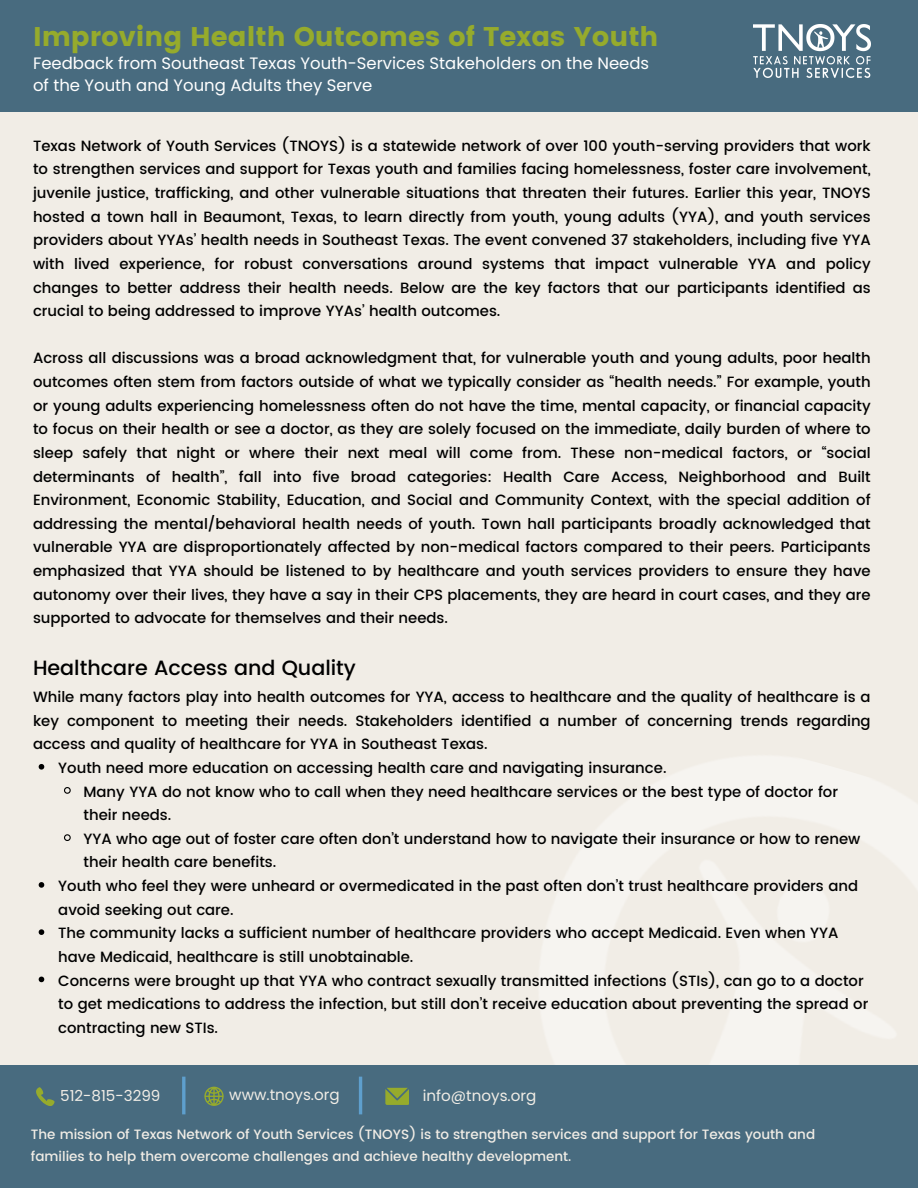
<style>
.page{position:relative;width:918px;height:1188px;background:#f1ede6}
.page>*{position:absolute;margin:0;border:0;box-sizing:border-box;transform-origin:0 0}
.t1{font:27px "Poppins";color:#96ab2c}
.t2{font:500 20.7px "Poppins";color:#000}
.t3{font:16.5px/22.5px "Poppins";color:#fff}
.t4{font:15.15px "Poppins";color:#f1ede6}
.t5{font:500 14.85px/23.7px "Poppins";color:#000}
.t6{font:500 13.5px/21.3px "Poppins";color:#f1ede6}
</style>
<div class="page">
<div style="left:0;top:0;width:918px;height:111px;background:#486b7f"></div>
<img style="left:754px;top:24px;width:117px;height:53px">
<svg style="left:39px;top:764px;width:5px;height:6px"></svg>
<svg style="left:64px;top:787px;width:7px;height:7px"></svg>
<svg style="left:64px;top:834px;width:7px;height:7px"></svg>
<svg style="left:39px;top:882px;width:5px;height:6px"></svg>
<svg style="left:39px;top:929px;width:5px;height:6px"></svg>
<svg style="left:39px;top:977px;width:5px;height:5px"></svg>
<div style="left:0;top:1065px;width:918px;height:123px;background:#486b7f"></div>
<svg style="left:204px;top:1087px;width:20px;height:19px"></svg>
<svg style="left:36px;top:1087px;width:18px;height:18px"></svg>
<svg style="left:385px;top:1088px;width:24px;height:17px"></svg>
<hr style="left:182px;top:1077px;width:3px;height:37px;background:#5e9fcd">
<hr style="left:359px;top:1077px;width:3px;height:37px;background:#5e9fcd">
<p class="t1" style="left:33px;top:21px;width:627px">Improving Health Outcomes of Texas Youth</p>
<p class="t3" style="left:33px;top:52px;width:618px">Feedback from Southeast Texas Youth-Services Stakeholders on the Needs of the Youth and Young Adults they Serve</p>
<p class="t5" style="left:33px;top:134px;width:839px;text-align:justify">Texas Network of Youth Services (TNOYS) is a statewide network of over 100 youth-serving providers that work to strengthen services and support for Texas youth and families facing homelessness, foster care involvement, juvenile justice, trafficking, and other vulnerable situations that threaten their futures. Earlier this year, TNOYS hosted a town hall in Beaumont, Texas, to learn directly from youth, young adults (YYA), and youth services providers about YYAs’ health needs in Southeast Texas. The event convened 37 stakeholders, including five YYA with lived experience, for robust conversations around systems that impact vulnerable YYA and policy changes to better address their health needs. Below are the key factors that our participants identified as crucial to being addressed to improve YYAs’ health outcomes.</p>
<h2 class="t5" style="left:33px;top:346px;width:839px;text-align:justify">Across all discussions was a broad acknowledgment that, for vulnerable youth and young adults, poor health outcomes often stem from factors outside of what we typically consider as “health needs.” For example, youth or young adults experiencing homelessness often do not have the time, mental capacity, or financial capacity to focus on their health or see a doctor, as they are solely focused on the immediate, daily burden of where to sleep safely that night or where their next meal will come from. These non-medical factors, or “social determinants of health”, fall into five broad categories: Health Care Access, Neighborhood and Built Environment, Economic Stability, Education, and Social and Community Context, with the special addition of addressing the mental/behavioral health needs of youth. Town hall participants broadly acknowledged that vulnerable YYA are disproportionately affected by non-medical factors compared to their peers. Participants emphasized that YYA should be listened to by healthcare and youth services providers to ensure they have autonomy over their lives, they have a say in their CPS placements, they are heard in court cases, and they are supported to advocate for themselves and their needs.</h2>
<h3 class="t2" style="left:33px;top:656px;width:324px">Healthcare Access and Quality</h3>
<h3 class="t5" style="left:33px;top:685px;width:839px;text-align:justify">While many factors play into health outcomes for YYA, access to healthcare and the quality of healthcare is a key component to meeting their needs. Stakeholders identified a number of concerning trends regarding access and quality of healthcare for YYA in Southeast Texas.</h3>
<h3 class="t5" style="left:58px;top:756px;width:610px">Youth need more education on accessing health care and navigating insurance.</h3>
<h3 class="t5" style="left:84px;top:780px;width:756px">Many YYA do not know who to call when they need healthcare services or the best type of doctor for their needs.</h3>
<p class="t5" style="left:84px;top:827px;width:778px">YYA who age out of foster care often don’t understand how to navigate their insurance or how to renew their health care benefits.</p>
<p class="t5" style="left:58px;top:874px;width:801px">Youth who feel they were unheard or overmedicated in the past often don’t trust healthcare providers and avoid seeking out care.</p>
<p class="t5" style="left:58px;top:921px;width:782px">The community lacks a sufficient number of healthcare providers who accept Medicaid. Even when YYA have Medicaid, healthcare is still unobtainable.</p>
<p class="t5" style="left:58px;top:969px;width:812px">Concerns were brought up that YYA who contract sexually transmitted infections (STIs), can go to a doctor to get medications to address the infection, but still don’t receive education about preventing the spread or contracting new STIs.</p>
<p class="t4" style="left:60px;top:1085px;width:102px">512-815-3299</p>
<h2 class="t4" style="left:229px;top:1084px;width:112px">www.tnoys.org</h2>
<p class="t4" style="left:423px;top:1085px;width:115px">info@tnoys.org</p>
<p class="t6" style="left:31px;top:1124px;width:786px">The mission of Texas Network of Youth Services (TNOYS) is to strengthen services and support for Texas youth and families to help them overcome challenges and achieve healthy development.</p>
</div>
